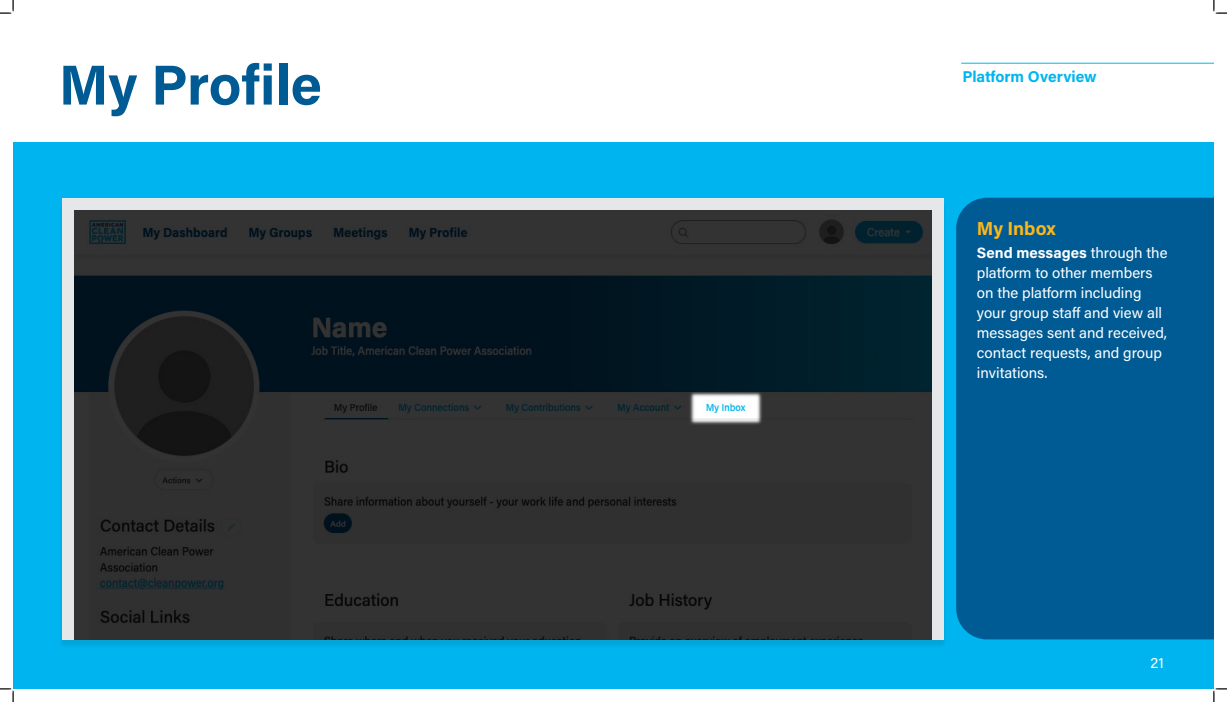
<style>
.page{position:relative;width:1227px;height:702px;background:#fff}
.page>*{position:absolute;margin:0;border:0;box-sizing:border-box;transform-origin:0 0}
.t1{font:700 56.25px "Acumin Pro";color:#005b94}
.t2{font:700 18.75px "Acumin Pro";letter-spacing:-.005em;color:#fdb71a}
.t3{font:700 15.62px "Acumin Pro";letter-spacing:-.005em;color:#00b5ef}
.t4{font:15px/20px "Acumin Pro";color:#fff}
.s1{font-weight:700}
</style>
<div class="page">
<div style="left:13px;top:13px;width:1200px;height:675px;background:#00b5ef"></div>
<div style="left:13px;top:13px;width:1200px;height:128px;background:#fff"></div>
<div style="left:59px;top:200px;width:888px;height:448px;background:#231f20;opacity:.11"></div>
<div style="left:62px;top:198px;width:881px;height:441px;background:#e6e7e9"></div>
<div style="left:956px;top:198px;width:257px;height:441px;background:#005b94"></div>
<hr style="left:961px;top:63px;width:252px;height:1px;background:#00b5ef">
<img style="left:75px;top:211px;width:856px;height:428px">
<svg style="left:0;top:0;width:14px;height:14px"></svg>
<svg style="left:0;top:688px;width:14px;height:13px"></svg>
<svg style="left:1213px;top:0;width:13px;height:14px"></svg>
<svg style="left:1213px;top:688px;width:13px;height:13px"></svg>
<p class="t1" style="left:59px;top:45px;width:264px">My Profile</p>
<p class="t3" style="left:962px;top:66px;width:136px">Platform Overview</p>
<p class="t2" style="left:976px;top:215px;width:80px">My Inbox</p>
<p class="t4" style="left:976px;top:242px;width:192px"><span class="s1">Send messages</span> through the platform to other members on the platform including your group staff and view all messages sent and received, contact requests, and group invitations.</p>
<p class="t4" style="left:1150px;top:651px;width:15px">21</p>
</div>
